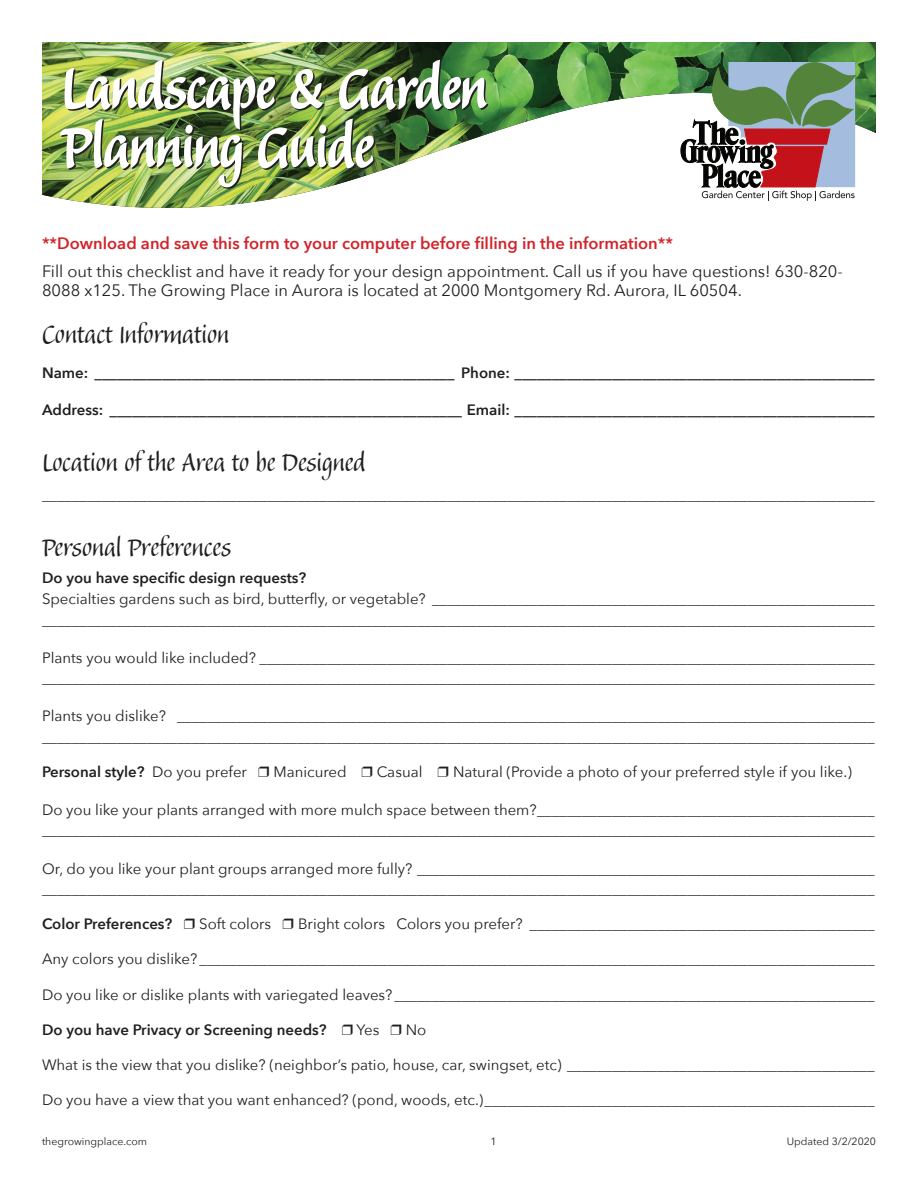
<style>
.page{position:relative;width:918px;height:1188px;background:#fff}
.page>*{position:absolute;margin:0;border:0;box-sizing:border-box;transform-origin:0 0}
.t1{font:72px/58.8px "Balzano";color:#fff}
.t2{font:33px "Balzano";color:#231f20}
.t3{font:16.5px/18.9px "Avenir Next";color:#231f20}
.t4{font:600 16.5px "Avenir Next";color:#d1232a}
.t5{font:15px/20.2px "Avenir Next";color:#231f20}
.t6{font:600 15px "Avenir Next";color:#231f20}
.t7{font:10.5px "Avenir Next";color:#231f20}
.s1{font-weight:400}
</style>
<div class="page">
<img style="left:42px;top:42px;width:834px;height:166px">
<svg style="left:681px;top:62px;width:175px;height:139px"></svg>
<img style="left:59px;top:58px;width:431px;height:132px">
<h1 class="t1" style="left:62px;top:61px;width:427px">Landscape &amp; Garden<br>Planning Guide</h1>
<p class="t4" style="left:42px;top:229px;width:633px">**Download and save this form to your computer before filling in the information**</p>
<p class="t3" style="left:42px;top:261px;width:802px">Fill out this checklist and have it ready for your design appointment. Call us if you have questions! 630-820-<br>8088 x125. The Growing Place in Aurora is located at 2000 Montgomery Rd. Aurora, IL 60504.</p>
<h2 class="t2" style="left:42px;top:318px;width:189px">Contact Information</h2>
<p class="t6" style="left:42px;top:360px;width:834px">Name: ________________________________________________ Phone: ________________________________________________</p>
<p class="t6" style="left:42px;top:397px;width:834px">Address: _______________________________________________ Email: ________________________________________________</p>
<h2 class="t2" style="left:42px;top:446px;width:325px">Location of the Area to be Designed</h2>
<p class="t5" style="left:42px;top:484px;width:834px">_______________________________________________________________________________________________________________</p>
<h2 class="t2" style="left:42px;top:532px;width:191px">Personal Preferences</h2>
<p class="t6" style="left:42px;top:564px;width:266px">Do you have specific design requests?</p>
<p class="t5" style="left:42px;top:588px;width:834px">Specialties gardens such as bird, butterfly, or vegetable? ___________________________________________________________ _______________________________________________________________________________________________________________</p>
<p class="t5" style="left:42px;top:647px;width:834px">Plants you would like included? __________________________________________________________________________________ _______________________________________________________________________________________________________________</p>
<p class="t5" style="left:42px;top:705px;width:834px">Plants you dislike? _____________________________________________________________________________________________ _______________________________________________________________________________________________________________</p>
<p class="t6" style="left:42px;top:759px;width:207px">Personal style? <span class="s1">Do you prefer</span></p>
<p class="t5" style="left:273px;top:761px;width:75px">Manicured</p>
<p class="t5" style="left:377px;top:761px;width:47px">Casual</p>
<p class="t5" style="left:453px;top:761px;width:400px">Natural (Provide a photo of your preferred style if you like.)</p>
<p class="t5" style="left:42px;top:799px;width:834px">Do you like your plants arranged with more mulch space between them?_____________________________________________ _______________________________________________________________________________________________________________</p>
<p class="t5" style="left:42px;top:858px;width:834px">Or, do you like your plant groups arranged more fully? _____________________________________________________________ _______________________________________________________________________________________________________________</p>
<p class="t6" style="left:42px;top:911px;width:132px">Color Preferences?</p>
<p class="t5" style="left:199px;top:913px;width:74px">Soft colors</p>
<p class="t5" style="left:298px;top:913px;width:578px">Bright colors Colors you prefer? ______________________________________________</p>
<p class="t5" style="left:42px;top:948px;width:834px">Any colors you dislike? __________________________________________________________________________________________</p>
<p class="t5" style="left:42px;top:984px;width:834px">Do you like or dislike plants with variegated leaves? ________________________________________________________________</p>
<p class="t6" style="left:42px;top:1017px;width:286px">Do you have Privacy or Screening needs?</p>
<p class="t5" style="left:356px;top:1019px;width:24px">Yes</p>
<p class="t5" style="left:406px;top:1019px;width:22px">No</p>
<p class="t5" style="left:42px;top:1054px;width:834px">What is the view that you dislike? (neighbor’s patio, house, car, swingset, etc) _________________________________________</p>
<p class="t5" style="left:42px;top:1089px;width:834px">Do you have a view that you want enhanced? (pond, woods, etc.)____________________________________________________</p>
<p class="t7" style="left:42px;top:1133px;width:107px">thegrowingplace.com</p>
<p class="t7" style="left:490px;top:1133px;width:8px">1</p>
<p class="t7" style="left:787px;top:1133px;width:91px">Updated 3/2/2020</p>
</div>
